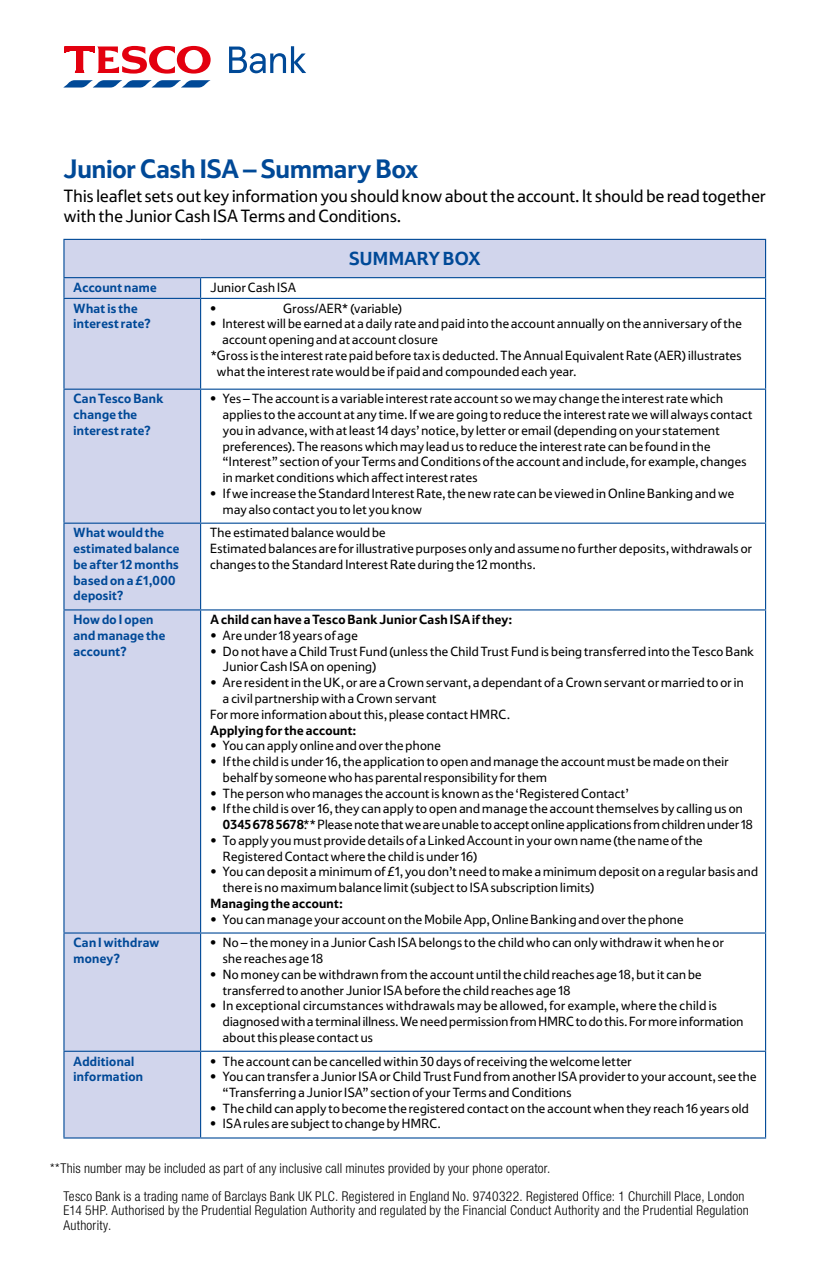
<style>
.page{position:relative;width:830px;height:1276px;background:#fff}
.page>*{position:absolute;margin:0;border:0;box-sizing:border-box;transform-origin:0 0}
.t1{font:700 27px "Tesco Display";color:#004997}
.t2{font:700 19.12px "Tesco Display";letter-spacing:.015em;color:#004997}
.t3{font:18px/20.2px "Tesco Display";letter-spacing:.015em;color:#000}
.t4{font:13.5px/15.8px "Tesco Display";letter-spacing:.025em;color:#000}
.t5{font:300 condensed 13.5px/14.6px "Helvetica Neue LT Std";letter-spacing:.015em;color:#000}
.t6{font:700 13.5px/15.8px "Tesco Display";letter-spacing:.02em;color:#004997}
.t7{font:700 13.5px "Tesco Display";letter-spacing:.02em;color:#000}
.s1{font-weight:700}
</style>
<div class="page">
<div style="left:64px;top:240px;width:700px;height:897px;background:#d1d5ec"></div>
<svg style="left:201px;top:278px;width:563px;height:859px"></svg>
<hr style="left:63px;top:240px;width:1px;height:37px;background:#004997">
<hr style="left:63px;top:239px;width:137px;height:1px;background:#004997">
<hr style="left:200px;top:239px;width:565px;height:1px;background:#004997">
<hr style="left:764px;top:240px;width:1px;height:37px;background:#004997">
<svg style="left:63px;top:278px;width:1px;height:20px"></svg>
<hr style="left:63px;top:277px;width:137px;height:1px;background:#004997">
<svg style="left:200px;top:278px;width:1px;height:20px"></svg>
<hr style="left:200px;top:277px;width:565px;height:1px;background:#004997">
<hr style="left:63px;top:299px;width:1px;height:89px;background:#004997">
<hr style="left:63px;top:298px;width:137px;height:1px;background:#004997">
<hr style="left:200px;top:299px;width:1px;height:89px;background:#004997">
<hr style="left:200px;top:298px;width:565px;height:1px;background:#004997">
<hr style="left:764px;top:299px;width:1px;height:89px;background:#004997">
<hr style="left:63px;top:390px;width:1px;height:132px;background:#004997">
<hr style="left:63px;top:388px;width:137px;height:2px;background:#004997">
<hr style="left:200px;top:390px;width:1px;height:132px;background:#004997">
<hr style="left:200px;top:388px;width:565px;height:2px;background:#004997">
<hr style="left:764px;top:390px;width:1px;height:132px;background:#004997">
<hr style="left:63px;top:524px;width:1px;height:85px;background:#004997">
<hr style="left:63px;top:522px;width:137px;height:2px;background:#004997">
<hr style="left:200px;top:524px;width:1px;height:85px;background:#004997">
<hr style="left:200px;top:522px;width:565px;height:2px;background:#004997">
<hr style="left:764px;top:524px;width:1px;height:85px;background:#004997">
<hr style="left:63px;top:610px;width:1px;height:322px;background:#004997">
<hr style="left:63px;top:609px;width:137px;height:1px;background:#004997">
<hr style="left:200px;top:610px;width:1px;height:322px;background:#004997">
<hr style="left:200px;top:609px;width:565px;height:1px;background:#004997">
<hr style="left:764px;top:610px;width:1px;height:322px;background:#004997">
<hr style="left:63px;top:933px;width:1px;height:117px;background:#004997">
<hr style="left:63px;top:1051px;width:1px;height:86px;background:#004997">
<hr style="left:63px;top:932px;width:137px;height:1px;background:#004997">
<hr style="left:63px;top:1050px;width:137px;height:1px;background:#004997">
<hr style="left:63px;top:1137px;width:137px;height:1px;background:#004997">
<hr style="left:200px;top:933px;width:1px;height:117px;background:#004997">
<hr style="left:200px;top:1051px;width:1px;height:86px;background:#004997">
<hr style="left:200px;top:932px;width:565px;height:1px;background:#004997">
<hr style="left:764px;top:933px;width:1px;height:117px;background:#004997">
<hr style="left:764px;top:1051px;width:1px;height:86px;background:#004997">
<hr style="left:200px;top:1050px;width:565px;height:1px;background:#004997">
<hr style="left:200px;top:1137px;width:565px;height:1px;background:#004997">
<svg style="left:65px;top:46px;width:145px;height:28px"></svg>
<svg style="left:63px;top:80px;width:147px;height:8px"></svg>
<svg style="left:229px;top:46px;width:77px;height:27px"></svg>
<h1 class="t1" style="left:64px;top:153px;width:355px">Junior Cash ISA – Summary Box</h1>
<h3 class="t3" style="left:64px;top:185px;width:703px">This leaflet sets out key information you should know about the account. It should be read together with the Junior Cash ISA Terms and Conditions.</h3>
<h2 class="t2" style="left:349px;top:247px;width:133px">SUMMARY BOX</h2>
<p class="t6" style="left:73px;top:279px;width:84px">Account name</p>
<p class="t4" style="left:210px;top:279px;width:87px">Junior Cash ISA</p>
<p class="t6" style="left:73px;top:300px;width:79px">What is the interest rate?</p>
<p class="t4" style="left:210px;top:300px;width:8px">•</p>
<p class="t4" style="left:283px;top:300px;width:120px">Gross/AER* (variable)</p>
<p class="t4" style="left:210px;top:316px;width:533px">• Interest will be earned at a daily rate and paid into the account annually on the anniversary of the</p>
<p class="t4" style="left:222px;top:331px;width:217px">account opening and at account closure</p>
<p class="t4" style="left:211px;top:347px;width:532px">*Gross is the interest rate paid before tax is deducted. The Annual Equivalent Rate (AER) illustrates</p>
<p class="t4" style="left:217px;top:363px;width:360px">what the interest rate would be if paid and compounded each year.</p>
<p class="t6" style="left:73px;top:390px;width:91px">Can Tesco Bank change the interest rate?</p>
<p class="t4" style="left:223px;top:391px;width:530px;text-indent:-13px">• Yes – The account is a variable interest rate account so we may change the interest rate which applies to the account at any time. If we are going to reduce the interest rate we will always contact you in advance, with at least 14 days’ notice, by letter or email (depending on your statement preferences). The reasons which may lead us to reduce the interest rate can be found in the “Interest” section of your Terms and Conditions of the account and include, for example, changes in market conditions which affect interest rates</p>
<p class="t4" style="left:223px;top:485px;width:512px;text-indent:-13px">• If we increase the Standard Interest Rate, the new rate can be viewed in Online Banking and we may also contact you to let you know</p>
<p class="t6" style="left:73px;top:524px;width:107px">What would the estimated balance be after 12 months based on a £1,000 deposit?</p>
<p class="t4" style="left:210px;top:525px;width:543px">The estimated balance would be<br>Estimated balances are for illustrative purposes only and assume no further deposits, withdrawals or changes to the Standard Interest Rate during the 12 months.</p>
<p class="t6" style="left:73px;top:611px;width:93px">How do I open and manage the account?</p>
<p class="t7" style="left:210px;top:611px;width:303px">A child can have a Tesco Bank Junior Cash ISA if they:</p>
<p class="t4" style="left:210px;top:627px;width:149px">• Are under 18 years of age</p>
<p class="t4" style="left:223px;top:643px;width:532px;text-indent:-12px">• Do not have a Child Trust Fund (unless the Child Trust Fund is being transferred into the Tesco Bank<br>Junior Cash ISA on opening)</p>
<p class="t4" style="left:210px;top:674px;width:534px">• Are resident in the UK, or are a Crown servant, a dependant of a Crown servant or married to or in</p>
<p class="t4" style="left:223px;top:690px;width:215px">a civil partnership with a Crown servant</p>
<p class="t4" style="left:210px;top:706px;width:301px">For more information about this, please contact HMRC.</p>
<p class="t7" style="left:210px;top:722px;width:147px">Applying for the account:</p>
<p class="t4" style="left:210px;top:737px;width:232px">• You can apply online and over the phone</p>
<p class="t4" style="left:223px;top:753px;width:507px;text-indent:-12px">• If the child is under 16, the application to open and manage the account must be made on their behalf by someone who has parental responsibility for them</p>
<p class="t4" style="left:210px;top:785px;width:419px">• The person who manages the account is known as the ‘Registered Contact’</p>
<p class="t4" style="left:223px;top:800px;width:531px;text-indent:-12px">• If the child is over 16, they can apply to open and manage the account themselves by calling us on<br><span class="s1">0345 678 5678</span>.** Please note that we are unable to accept online applications from children under 18</p>
<p class="t4" style="left:223px;top:832px;width:481px;text-indent:-12px">• To apply you must provide details of a Linked Account in your own name (the name of the<br>Registered Contact where the child is under 16)</p>
<p class="t4" style="left:223px;top:863px;width:536px;text-indent:-12px">• You can deposit a minimum of £1, you don’t need to make a minimum deposit on a regular basis and there is no maximum balance limit (subject to ISA subscription limits)</p>
<p class="t7" style="left:210px;top:895px;width:133px">Managing the account:</p>
<p class="t4" style="left:210px;top:911px;width:474px">• You can manage your account on the Mobile App, Online Banking and over the phone</p>
<p class="t6" style="left:73px;top:934px;width:87px">Can I withdraw money?</p>
<p class="t4" style="left:223px;top:934px;width:502px;text-indent:-13px">• No – the money in a Junior Cash ISA belongs to the child who can only withdraw it when he or she reaches age 18</p>
<p class="t4" style="left:223px;top:966px;width:480px;text-indent:-13px">• No money can be withdrawn from the account until the child reaches age 18, but it can be transferred to another Junior ISA before the child reaches age 18</p>
<p class="t4" style="left:223px;top:997px;width:521px;text-indent:-13px">• In exceptional circumstances withdrawals may be allowed, for example, where the child is diagnosed with a terminal illness. We need permission from HMRC to do this. For more information about this please contact us</p>
<p class="t6" style="left:73px;top:1052px;width:71px">Additional information</p>
<p class="t4" style="left:210px;top:1053px;width:423px">• The account can be cancelled within 30 days of receiving the welcome letter</p>
<p class="t4" style="left:223px;top:1068px;width:535px;text-indent:-13px">• You can transfer a Junior ISA or Child Trust Fund from another ISA provider to your account, see the “Transferring a Junior ISA” section of your Terms and Conditions</p>
<p class="t4" style="left:210px;top:1100px;width:540px">• The child can apply to become the registered contact on the account when they reach 16 years old</p>
<p class="t4" style="left:210px;top:1115px;width:232px">• ISA rules are subject to change by HMRC.</p>
<p class="t5" style="left:50px;top:1160px;width:501px">**This number may be included as part of any inclusive call minutes provided by your phone operator.</p>
<p class="t5" style="left:63px;top:1188px;width:686px">Tesco Bank is a trading name of Barclays Bank UK PLC. Registered in England No. 9740322. Registered Office: 1 Churchill Place, London<br>E14 5HP. Authorised by the Prudential Regulation Authority and regulated by the Financial Conduct Authority and the Prudential Regulation<br>Authority.</p>
</div>
